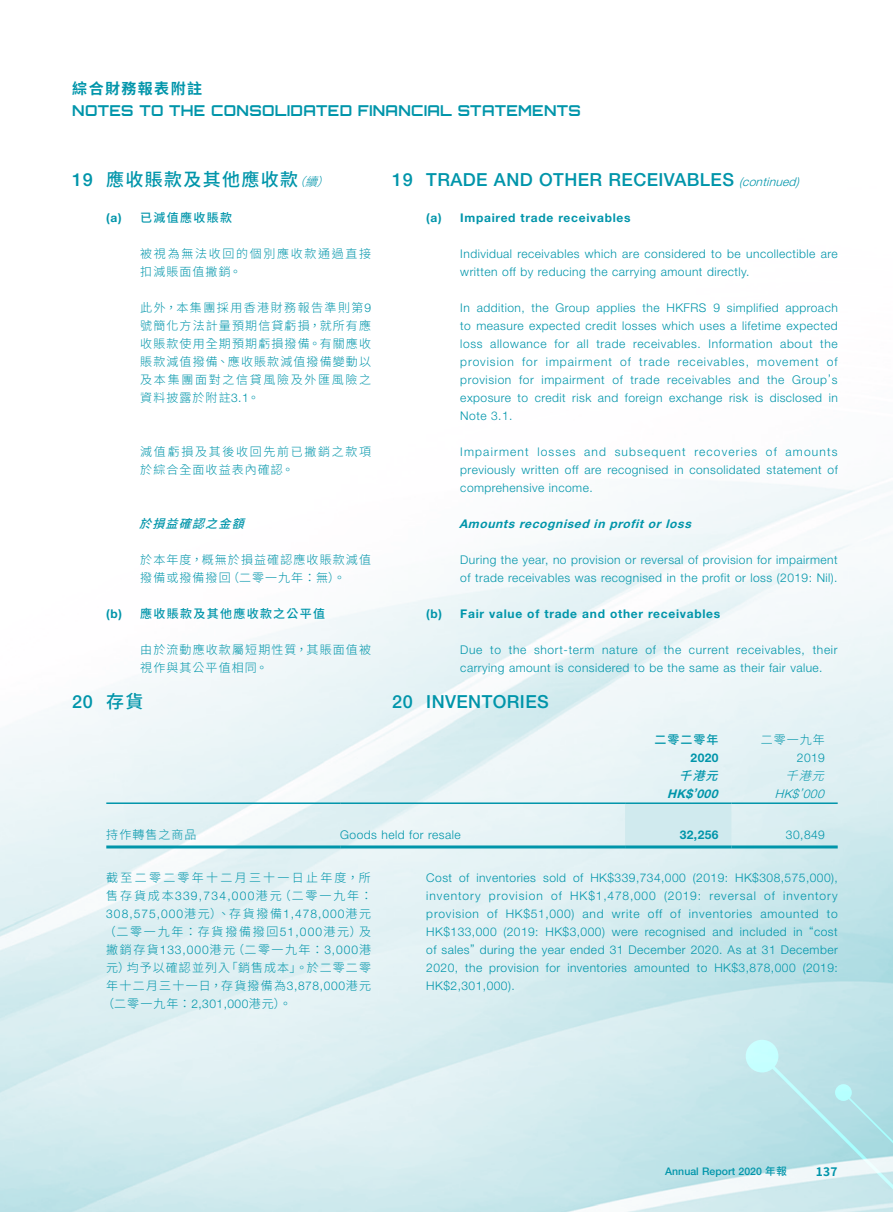
<style>
.page{position:relative;width:893px;height:1212px;background:#fff}
.page>*{position:absolute;margin:0;border:0;box-sizing:border-box;transform-origin:0 0}
.Heading_1{font:500 18px "Helvetica Neue LT Std";letter-spacing:.025em;color:#0095aa}
.C_Heading_1{font:500 18px "Source Han Sans TC";letter-spacing:.075em;color:#0095aa}
.C_Heading_1-2{font:500 18px "Helvetica Neue LT Std";color:#0095aa}
.t1{font:700 15px "Orbitron";letter-spacing:.02em;color:#0095aa}
.t2{font:700 15px "Source Han Sans TC";letter-spacing:.095em;color:#0095aa}
.Body_Text{font:300 12px/18px "Helvetica Neue LT Std";letter-spacing:.04em;color:#0095aa}
.C_Body_Text{font:300 12px/18px "Source Han Sans TC";letter-spacing:.095em;color:#0095aa}
.Heading_2{font:700 12px "Helvetica Neue LT Std";letter-spacing:.06em;color:#0095aa}
.C_Body_Text-2{font:300 12px/18px "Source Han Sans TC";letter-spacing:.14em;color:#0095aa}
.Heading_3{font:italic 700 12px "Helvetica Neue LT Std";color:#0095aa}
.C_Body_Text-3{font:300 12px "Helvetica Neue LT Std";letter-spacing:.085em;color:#0095aa}
.C_Heading_2{font:500 12px "Source Han Sans TC";letter-spacing:.11em;color:#0095aa}
.C_Body_Text-4{font:300 12px "Source Han Sans TC";letter-spacing:.125em;color:#0095aa}
.C_Body_Text-5{font:300 12px "Source Han Sans TC";letter-spacing:.155em;color:#0095aa}
.C_Body_Text-6{font:300 12px "Source Han Sans TC";letter-spacing:.145em;color:#0095aa}
.C_Body_Text-7{font:300 12px "Source Han Sans TC";letter-spacing:.19em;color:#0095aa}
.Body_Text-2{font:300 12px "Source Han Sans TC";letter-spacing:.09em;color:#0095aa}
.Body_Text-3{font:700 12px "Helvetica Neue LT Std";letter-spacing:.04em;color:#0095aa}
.C_Heading_3{font:italic 500 12px "Source Han Sans TC";color:#0095aa}
.Body_Text-4{font:italic 700 12px "Helvetica Neue LT Std";color:#0095aa}
.Body_Text-5{font:italic 300 12px "Helvetica Neue LT Std";color:#0095aa}
.Body_Text-6{font:500 12px "Source Han Sans TC";letter-spacing:.09em;color:#0095aa}
.t3{font:700 12px "Source Han Sans TC";color:#0095aa}
.Body_Text-7{font:italic 500 12px "Source Han Sans TC";color:#0095aa}
.Body_Text-8{font:italic 300 12px "Source Han Sans TC";color:#0095aa}
.t4{font:500 10.5px "Helvetica Neue LT Std";letter-spacing:.005em;color:#0095aa}
.s1{font-family:"Helvetica Neue LT Std"}
.s2{font-weight:300;font-style:italic;font-size:12px}
.s3{font-family:"Helvetica Neue LT Std";font-weight:700}
.s4{font-family:"Source Han Sans TC"}
</style>
<div class="page">
<img style="left:0;top:479px;width:893px;height:733px">
<div style="left:746px;top:1040px;width:32px;height:32px;background:#c7ffff;border-radius:50%"></div>
<svg style="left:758px;top:1052px;width:135px;height:160px;background:#bfe4e9"></svg>
<div style="left:625px;top:804px;width:106px;height:41px;background:#d0eaee"></div>
<hr style="left:106px;top:802px;width:234px;height:2px;background:#0095aa">
<hr style="left:340px;top:802px;width:285px;height:2px;background:#0095aa">
<hr style="left:625px;top:802px;width:106px;height:2px;background:#0095aa">
<hr style="left:731px;top:802px;width:107px;height:2px;background:#0095aa">
<hr style="left:106px;top:845px;width:234px;height:3px;background:#0095aa">
<hr style="left:340px;top:845px;width:285px;height:3px;background:#0095aa">
<hr style="left:625px;top:845px;width:106px;height:3px;background:#0095aa">
<hr style="left:731px;top:845px;width:107px;height:3px;background:#0095aa">
<p class="t2" style="left:72px;top:80px;width:131px">綜合財務報表附註</p>
<p class="t1" style="left:72px;top:101px;width:510px">NOTES TO THE CONSOLIDATED FINANCIAL STATEMENTS</p>
<p class="C_Heading_1" style="left:72px;top:169px;width:267px"><span class="s1">19</span> 應收賬款及其他應收款<span class="s2">（續）</span></p>
<p class="C_Heading_2" style="left:106px;top:211px;width:127px"><span class="s3">(a)</span> 已減值應收賬款</p>
<p class="C_Body_Text-2" style="left:140px;top:245px;width:232px">被視為無法收回的個別應收款通過直接扣減賬面值撇銷。</p>
<p class="C_Body_Text" style="left:140px;top:299px;width:232px;text-align:justify">此外，本集團採用香港財務報告準則第<span class="s1">9</span>號簡化方法計量預期信貸虧損，就所有應收賬款使用全期預期虧損撥備。有關應收賬款減值撥備、應收賬款減值撥備變動以及本集團面對之信貸風險及外匯風險之資料披露於附註<span class="s1">3.1</span>。</p>
<p class="C_Body_Text-2" style="left:140px;top:443px;width:232px">減值虧損及其後收回先前已撇銷之款項於綜合全面收益表內確認。</p>
<p class="C_Heading_3" style="left:139px;top:517px;width:115px">於損益確認之金額</p>
<p class="C_Body_Text" style="left:140px;top:551px;width:232px">於本年度，概無於損益確認應收賬款減值撥備或撥備撥回（二零一九年：無）。</p>
<p class="C_Heading_2" style="left:106px;top:607px;width:220px"><span class="s3">(b)</span> 應收賬款及其他應收款之公平值</p>
<p class="C_Body_Text" style="left:140px;top:641px;width:232px">由於流動應收款屬短期性質，其賬面值被視作與其公平值相同。</p>
<p class="C_Heading_1-2" style="left:72px;top:691px;width:73px">20 <span class="s4">存貨</span></p>
<p class="Heading_1" style="left:392px;top:169px;width:409px">19 TRADE AND OTHER RECEIVABLES <span class="s2">(continued)</span></p>
<p class="Heading_2" style="left:426px;top:210px;width:206px">(a) Impaired trade receivables</p>
<p class="Body_Text" style="left:460px;top:244px;width:379px">Individual receivables which are considered to be uncollectible are written off by reducing the carrying amount directly.</p>
<p class="Body_Text" style="left:460px;top:298px;width:379px;text-align:justify">In addition, the Group applies the HKFRS 9 simplified approach to measure expected credit losses which uses a lifetime expected loss allowance for all trade receivables. Information about the provision for impairment of trade receivables, movement of provision for impairment of trade receivables and the Group’s exposure to credit risk and foreign exchange risk is disclosed in Note 3.1.</p>
<p class="Body_Text" style="left:460px;top:442px;width:379px;text-align:justify">Impairment losses and subsequent recoveries of amounts previously written off are recognised in consolidated statement of comprehensive income.</p>
<p class="Heading_3" style="left:459px;top:516px;width:237px">Amounts recognised in profit or loss</p>
<p class="Body_Text" style="left:460px;top:550px;width:379px">During the year, no provision or reversal of provision for impairment of trade receivables was recognised in the profit or loss (2019: Nil).</p>
<p class="Heading_2" style="left:426px;top:606px;width:295px">(b) Fair value of trade and other receivables</p>
<p class="Body_Text" style="left:460px;top:640px;width:379px">Due to the short-term nature of the current receivables, their carrying amount is considered to be the same as their fair value.</p>
<p class="Heading_1" style="left:392px;top:691px;width:158px">20 INVENTORIES</p>
<p class="Body_Text-6" style="left:654px;top:733px;width:66px">二零二零年</p>
<p class="Body_Text-2" style="left:761px;top:733px;width:66px">二零一九年</p>
<p class="Body_Text-3" style="left:691px;top:750px;width:30px">2020</p>
<p class="Body_Text" style="left:797px;top:748px;width:30px">2019</p>
<p class="Body_Text-7" style="left:679px;top:769px;width:49px">千港元</p>
<p class="Body_Text-8" style="left:786px;top:769px;width:49px">千港元</p>
<p class="Body_Text-4" style="left:667px;top:786px;width:56px">HK$’000</p>
<p class="Body_Text-5" style="left:775px;top:786px;width:54px">HK$’000</p>
<p class="Body_Text-2" style="left:106px;top:827px;width:92px">持作轉售之商品</p>
<p class="Body_Text" style="left:340px;top:825px;width:122px">Goods held for resale</p>
<p class="Body_Text-3" style="left:680px;top:827px;width:40px">32,256</p>
<p class="Body_Text" style="left:786px;top:825px;width:40px">30,849</p>
<p class="Body_Text" style="left:426px;top:868px;width:413px;text-align:justify">Cost of inventories sold of HK$339,734,000 (2019: HK$308,575,000), inventory provision of HK$1,478,000 (2019: reversal of inventory provision of HK$51,000) and write off of inventories amounted to HK$133,000 (2019: HK$3,000) were recognised and included in “cost of sales” during the year ended 31 December 2020. As at 31 December 2020, the provision for inventories amounted to HK$3,878,000 (2019:<br>HK$2,301,000).</p>
<p class="C_Body_Text-7" style="left:106px;top:870px;width:266px">截至二零二零年十二月三十一日止年度，所</p>
<p class="C_Body_Text-5" style="left:106px;top:888px;width:268px">售存貨成本<span class="s1">339,734,000</span>港元（二零一九年：</p>
<p class="C_Body_Text-3" style="left:106px;top:906px;width:266px">308,575,000<span class="s4">港元）、存貨撥備</span>1,478,000<span class="s4">港元</span></p>
<p class="C_Body_Text-6" style="left:104px;top:924px;width:269px">（二零一九年：存貨撥備撥回<span class="s1">51,000</span>港元）及</p>
<p class="C_Body_Text-4" style="left:106px;top:942px;width:266px">撇銷存貨<span class="s1">133,000</span>港元（二零一九年：<span class="s1">3,000</span>港</p>
<p class="C_Body_Text" style="left:106px;top:958px;width:266px">元）均予以確認並列入「銷售成本」。於二零二零</p>
<p class="C_Body_Text" style="left:106px;top:976px;width:266px">年十二月三十一日，存貨撥備為<span class="s1">3,878,000</span>港元</p>
<p class="C_Body_Text" style="left:102px;top:994px;width:191px">（二零一九年：<span class="s1">2,301,000</span>港元）。</p>
<p class="t4" style="left:665px;top:1165px;width:123px">Annual Report 2020 <span class="s4">年報</span></p>
<p class="t3" style="left:816px;top:1165px;width:23px">137</p>
</div>
